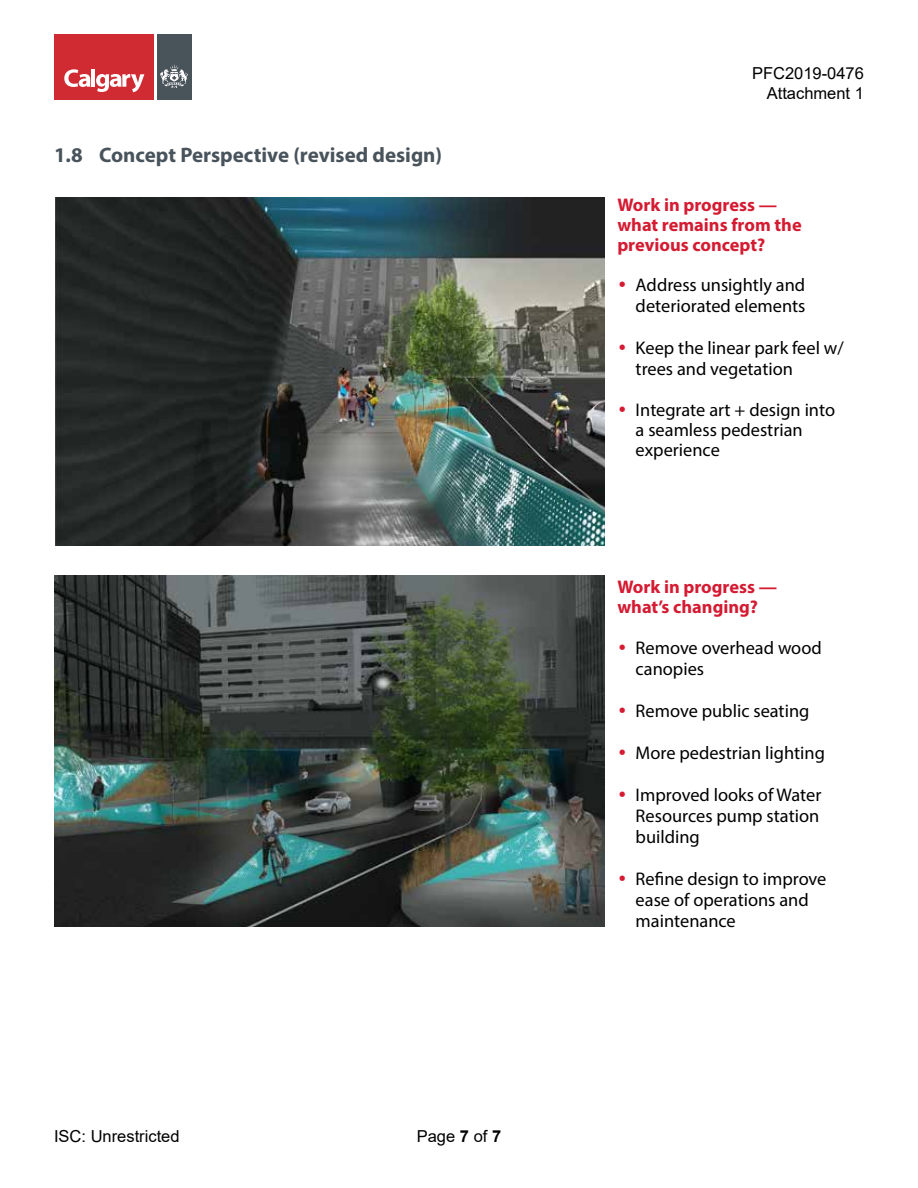
<style>
.page{position:relative;width:918px;height:1188px;background:#fff}
.page>*{position:absolute;margin:0;border:0;box-sizing:border-box;transform-origin:0 0}
.t1{font:700 21px "Myriad Pro";color:#48535b}
.t2{font:18.3px/21px "Myriad Pro";color:#000}
.t3{font:700 18.3px/19.8px "Myriad Pro";color:#d51b32}
.t4{font:16.5px/19.8px "Arial";color:#000;text-align:right}
.s1{font-weight:700}
.s2{color:#d51b32}
</style>
<div class="page">
<div style="left:54px;top:35px;width:101px;height:65px;background:#d02b32"></div>
<div style="left:157px;top:35px;width:34px;height:65px;background:#49535a"></div>
<svg style="left:64px;top:69px;width:26px;height:18px"></svg>
<hr style="left:91px;top:69px;width:4px;height:18px;background:#fff">
<svg style="left:96px;top:74px;width:48px;height:18px"></svg>
<svg style="left:160px;top:64px;width:28px;height:24px"></svg>
<img style="left:56px;top:197px;width:548px;height:348px">
<img style="left:54px;top:576px;width:550px;height:350px">
<p class="t1" style="left:54px;top:141px;width:390px">1.8 Concept Perspective (revised design)</p>
<p class="t4" style="left:54px;top:1126px;width:127px">ISC: Unrestricted</p>
<p class="t4" style="left:417px;top:1126px;width:86px">Page <span class="s1">7</span> of <span class="s1">7</span></p>
<p class="t4" style="left:752px;top:63px;width:113px">PFC2019-0476<br>Attachment 1</p>
<p class="t3" style="left:617px;top:194px;width:186px">Work in progress — what remains from the previous concept?</p>
<p class="t2" style="left:618px;top:275px;width:189px;text-align:right"><span class="s2">•</span> Address unsightly and deteriorated elements</p>
<p class="t2" style="left:636px;top:338px;width:210px;text-indent:-18px"><span class="s2">•</span> Keep the linear park feel w/ trees and vegetation</p>
<p class="t2" style="left:636px;top:400px;width:201px;line-height:19.8px;text-indent:-18px"><span class="s2">•</span> Integrate art + design into a seamless pedestrian experience</p>
<p class="t3" style="left:617px;top:577px;width:161px">Work in progress — what’s changing?</p>
<p class="t2" style="left:636px;top:637px;width:188px;text-indent:-18px"><span class="s2">•</span> Remove overhead wood canopies</p>
<p class="t2" style="left:618px;top:700px;width:193px"><span class="s2">•</span> Remove public seating</p>
<p class="t2" style="left:618px;top:742px;width:208px"><span class="s2">•</span> More pedestrian lighting</p>
<p class="t2" style="left:636px;top:784px;width:187px;text-align:justify;text-indent:-18px"><span class="s2">•</span> Improved looks of Water Resources pump station building</p>
<p class="t2" style="left:636px;top:868px;width:192px;text-indent:-18px"><span class="s2">•</span> Refine design to improve ease of operations and maintenance</p>
</div>
